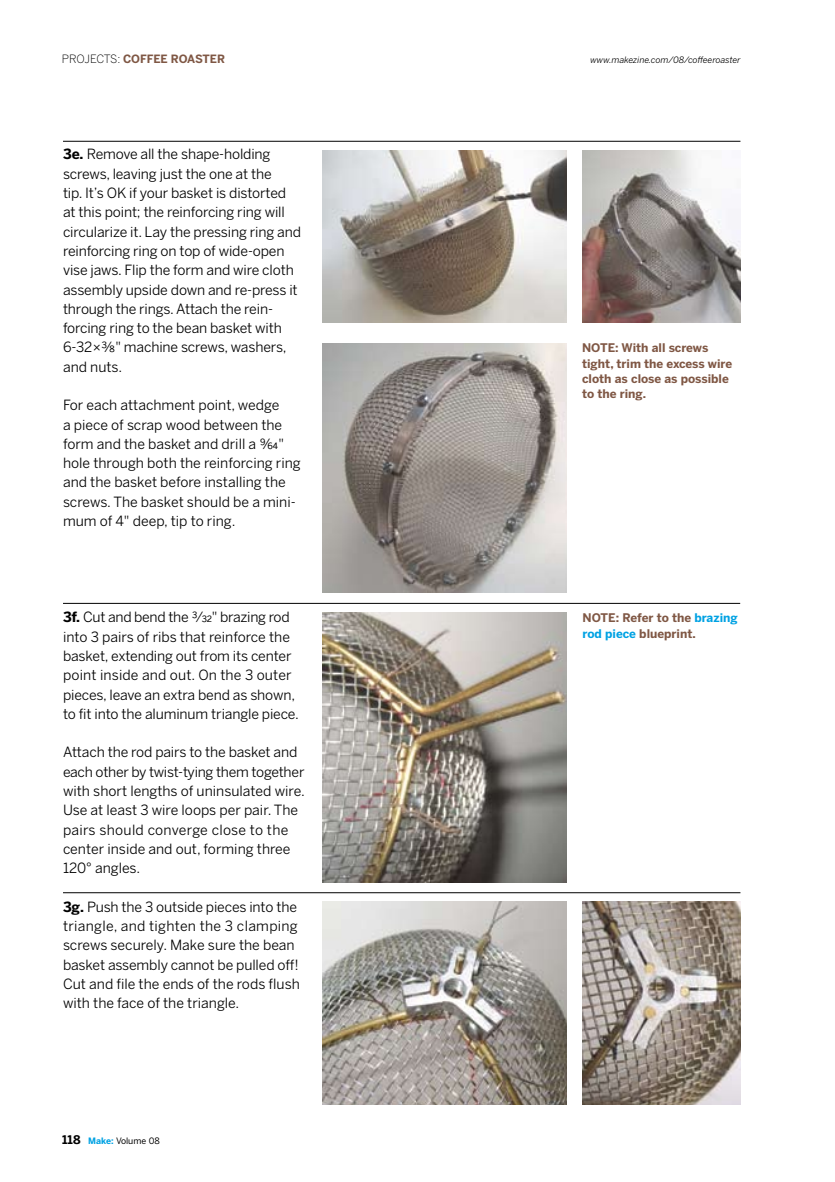
<style>
.page{position:relative;width:835px;height:1182px;background:#fff}
.page>*{position:absolute;margin:0;border:0;box-sizing:border-box;transform-origin:0 0}
.t1{font:14px/19.2px "Benton Sans";letter-spacing:-.01em;color:#000}
.t2{font:700 11.9px/15.2px "Benton Sans";color:#7f5744}
.t3{font:700 11.38px "Benton Sans";color:#7f5744}
.t4{font:italic 8.75px "Benton Sans";color:#000}
.t5{font:8.75px "Benton Sans";color:#000}
.s1{font-weight:300;color:#000}
.s2{font-weight:700}
.s3{font-family:"Benton Sans Frac BK"}
.s4{font-weight:700;font-size:11.9px}
.s5{font-weight:700;color:#00a2e3}
.s6{color:#00a2e3}
</style>
<div class="page">
<hr style="left:63px;top:141px;width:677px;height:1px;background:#000">
<hr style="left:63px;top:603px;width:677px;height:1px;background:#000">
<hr style="left:63px;top:892px;width:677px;height:1px;background:#000">
<img style="left:323px;top:613px;width:243px;height:269px">
<img style="left:323px;top:901px;width:243px;height:203px">
<img style="left:323px;top:150px;width:243px;height:172px">
<img style="left:582px;top:150px;width:158px;height:172px">
<img style="left:323px;top:344px;width:243px;height:248px">
<img style="left:582px;top:901px;width:158px;height:203px">
<p class="t3" style="left:62px;top:52px;width:165px"><span class="s1">PROJECTS:</span> coffee roaster</p>
<p class="t4" style="left:590px;top:55px;width:152px">www.makezine.com/08/coffeeroaster</p>
<p class="t1" style="left:63px;top:145px;width:239px"><span class="s2">3e.</span> Remove all the shape-holding screws, leaving just the one at the<br>tip. It’s OK if your basket is distorted at this point; the reinforcing ring will circularize it. Lay the pressing ring and reinforcing ring on top of wide-open vise jaws. Flip the form and wire cloth assembly upside down and re-press it through the rings. Attach the rein&shy;forcing ring to the bean basket with 6-32×<span class="s3">2</span>" machine screws, washers, and nuts.</p>
<p class="t1" style="left:63px;top:395px;width:239px">For each attachment point, wedge<br>a piece of scrap wood between the form and the basket and drill a <span class="s3">T</span>" hole through both the reinforcing ring and the basket before installing the screws. The basket should be a mini&shy;mum of 4" deep, tip to ring.</p>
<p class="t1" style="left:63px;top:607px;width:237px"><span class="s2">3f.</span> Cut and bend the <span class="s3">r</span>" brazing rod into 3 pairs of ribs that reinforce the basket, extending out from its center point inside and out. On the 3 outer pieces, leave an extra bend as shown, to fit into the aluminum triangle piece.</p>
<p class="t1" style="left:63px;top:742px;width:243px">Attach the rod pairs to the basket and each other by twist-tying them together with short lengths of uninsulated wire.<br>Use at least 3 wire loops per pair. The pairs should converge close to the center inside and out, forming three 120° angles.</p>
<p class="t1" style="left:63px;top:896px;width:238px"><span class="s2">3g.</span> Push the 3 outside pieces into the triangle, and tighten the 3 clamping screws securely. Make sure the bean basket assembly cannot be pulled off!<br>Cut and file the ends of the rods flush with the face of the triangle.</p>
<p class="t5" style="left:62px;top:1134px;width:99px"><span class="s4">118</span> <span class="s5">Make:</span> Volume 08</p>
<p class="t2" style="left:582px;top:340px;width:152px">Note: With all screws tight, trim the excess wire cloth as close as possible to the ring.</p>
<p class="t2" style="left:582px;top:610px;width:18px">NOTE</p>
<p class="t2" style="left:582px;top:610px;width:157px;text-indent:33px">: Refer to the <span class="s6">brazing rod piece</span> blueprint.</p>
</div>
